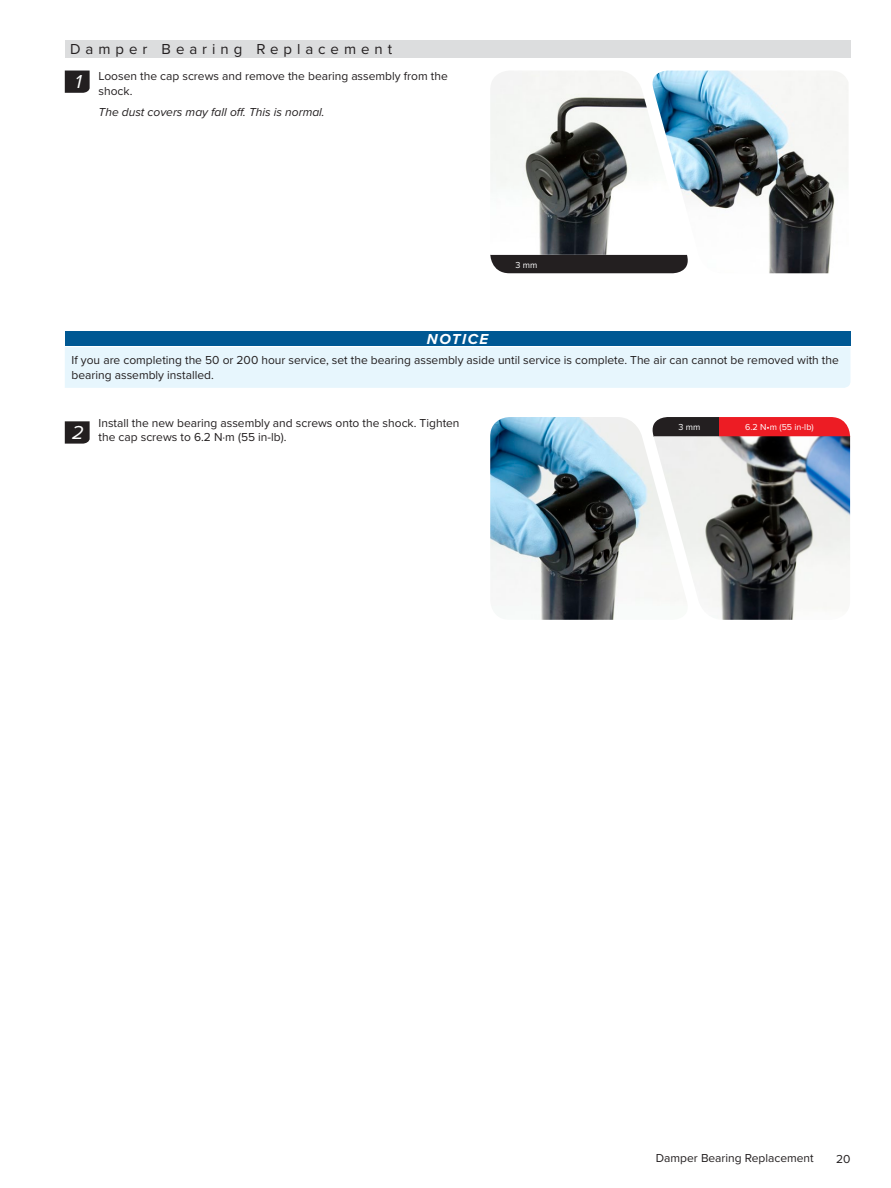
<style>
.page{position:relative;width:891px;height:1188px;background:#fff}
.page>*{position:absolute;margin:0;border:0;box-sizing:border-box;transform-origin:0 0}
.t1{font:italic 19.5px "Proxima Nova";color:#fff}
.Section_Title_-_Grey{font:15px "Proxima Nova";letter-spacing:.33em;color:#231f20}
.Signal_Word_centered{font:italic 700 15px "Proxima Nova";letter-spacing:.1em;color:#fff}
.Signal_Word_Text_-_N{font:12px/14.4px "Proxima Nova";color:#231f20}
.Normal_Text_-_Right{font:12px/14.4px "Proxima Nova";color:#231f20}
.Normal_Text_-_Right-2{font:italic 12px "Proxima Nova";color:#231f20}
.Picture_Caption{font:9px "Proxima Nova";color:#fff}
</style>
<div class="page">
<div style="left:65px;top:40px;width:785px;height:18px;background:#dcddde"></div>
<div style="left:65px;top:331px;width:785px;height:15px;background:#005893"></div>
<div style="left:65px;top:347px;width:785px;height:41px;background:#e7f6fd"></div>
<div style="left:490px;top:255px;width:158px;height:18px;background:#231f20"></div>
<img style="left:490px;top:71px;width:158px;height:184px">
<img style="left:648px;top:71px;width:200px;height:202px">
<svg style="left:65px;top:71px;width:25px;height:22px"></svg>
<img style="left:490px;top:417px;width:164px;height:203px">
<div style="left:652px;top:417px;width:67px;height:19px;background:#231f20"></div>
<div style="left:719px;top:417px;width:131px;height:19px;background:#ed1c24"></div>
<img style="left:654px;top:436px;width:196px;height:184px">
<svg style="left:65px;top:421px;width:25px;height:23px"></svg>
<p class="Section_Title_-_Grey" style="left:70px;top:40px;width:323px">Damper Bearing Replacement</p>
<p class="Normal_Text_-_Right" style="left:99px;top:69px;width:351px">Loosen the cap screws and remove the bearing assembly from the shock.</p>
<p class="Normal_Text_-_Right-2" style="left:99px;top:105px;width:228px">The dust covers may fall off. This is normal.</p>
<p class="t1" style="left:75px;top:70px;width:8px">1</p>
<p class="Picture_Caption" style="left:516px;top:260px;width:23px">3 mm</p>
<p class="Signal_Word_centered" style="left:427px;top:330px;width:63px">NOTICE</p>
<p class="Signal_Word_Text_-_N" style="left:72px;top:353px;width:769px">If you are completing the 50 or 200 hour service, set the bearing assembly aside until service is complete. The air can cannot be removed with the bearing assembly installed.</p>
<p class="Normal_Text_-_Right" style="left:99px;top:416px;width:363px">Install the new bearing assembly and screws onto the shock. Tighten the cap screws to 6.2 N·m (55 in-lb).</p>
<p class="Picture_Caption" style="left:678px;top:422px;width:23px">3 mm</p>
<p class="Picture_Caption" style="left:745px;top:422px;width:70px">6.2 N•m (55 in-lb)</p>
<p class="t1" style="left:72px;top:421px;width:13px">2</p>
<p class="Signal_Word_Text_-_N" style="left:656px;top:1151px;width:159px">Damper Bearing Replacement</p>
<p class="Signal_Word_Text_-_N" style="left:836px;top:1152px;width:16px">20</p>
</div>
